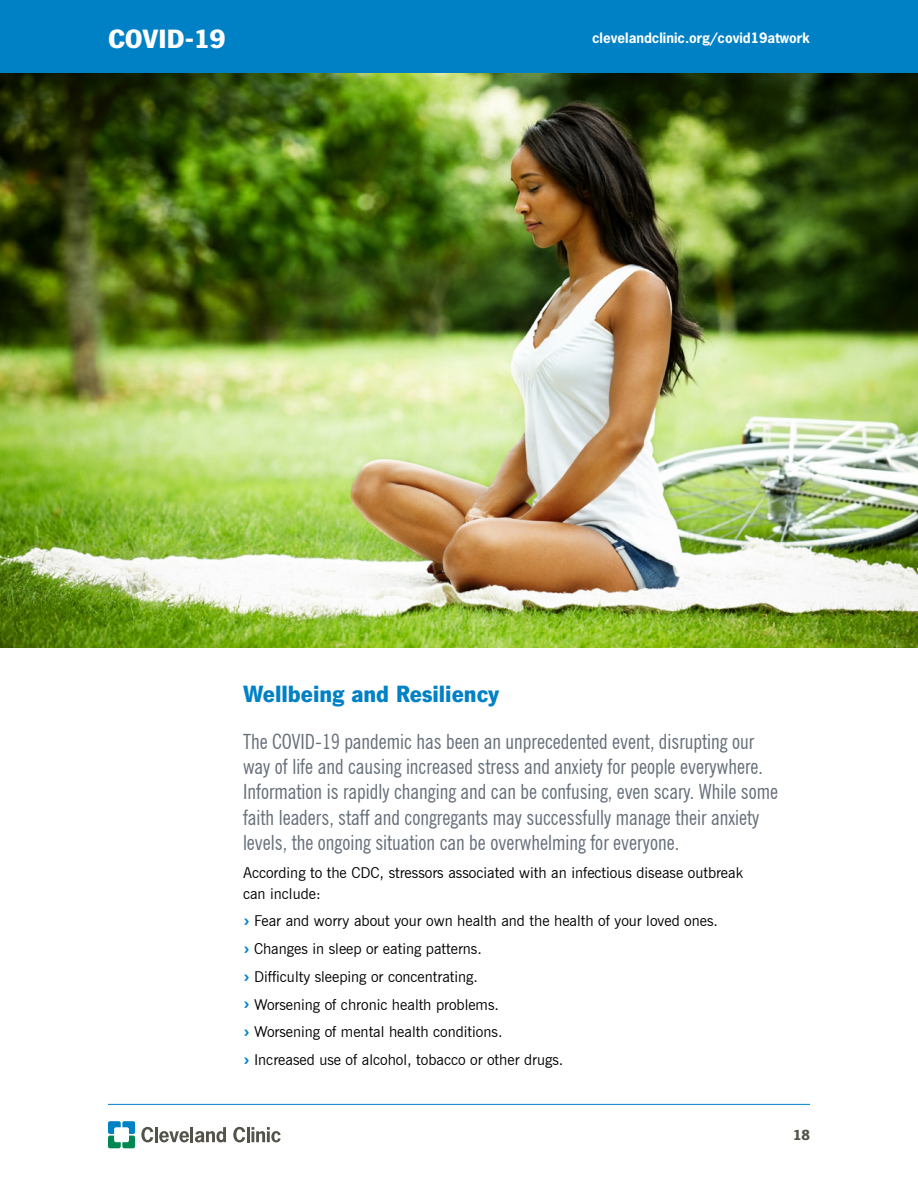
<style>
.page{position:relative;width:918px;height:1188px;background:#fff}
.page>*{position:absolute;margin:0;border:0;box-sizing:border-box;transform-origin:0 0}
.t1{font:900 27px "News Gothic LT Std";color:#fff}
.t2{font:900 24px "News Gothic LT Std";color:#0081c6}
.t3{font:condensed 21px/25.2px "News Gothic BT";color:#666f7a}
.t4{font:15px/27.8px "News Gothic BT";color:#000}
.t5{font:900 15px "News Gothic LT Std";color:#54534a}
.t6{font:700 13.5px "News Gothic Std";color:#fff}
.s1{font-weight:700;font-size:19.8px;color:#0081c6}
</style>
<div class="page">
<hr style="left:108px;top:1104px;width:702px;height:1px;background:#0081c6">
<div style="left:0;top:0;width:918px;height:73px;background:#0081c6"></div>
<svg style="left:141px;top:1127px;width:12px;height:15px"></svg>
<hr style="left:155px;top:1127px;width:3px;height:15px;background:#54534a">
<svg style="left:159px;top:1131px;width:30px;height:11px"></svg>
<hr style="left:190px;top:1127px;width:3px;height:15px;background:#54534a">
<svg style="left:195px;top:1127px;width:31px;height:15px"></svg>
<svg style="left:233px;top:1127px;width:12px;height:15px"></svg>
<hr style="left:247px;top:1127px;width:3px;height:15px;background:#54534a">
<svg style="left:251px;top:1127px;width:30px;height:15px"></svg>
<svg style="left:108px;top:1121px;width:27px;height:27px"></svg>
<img style="left:0;top:73px;width:918px;height:575px">
<h1 class="t1" style="left:108px;top:23px;width:119px">COVID-19</h1>
<p class="t6" style="left:592px;top:29px;width:219px">clevelandclinic.org/covid19atwork</p>
<h2 class="t2" style="left:243px;top:680px;width:258px">Wellbeing and Resiliency</h2>
<p class="t3" style="left:243px;top:729px;width:537px">The COVID-19 pandemic has been an unprecedented event, disrupting our way of life and causing increased stress and anxiety for people everywhere.<br>Information is rapidly changing and can be confusing, even scary. While some faith leaders, staff and congregants may successfully manage their anxiety levels, the ongoing situation can be overwhelming for everyone.</p>
<p class="t4" style="left:243px;top:862px;width:502px;line-height:21px">According to the CDC, stressors associated with an infectious disease outbreak can include:</p>
<p class="t4" style="left:243px;top:907px;width:477px"><span class="s1">›</span> Fear and worry about your own health and the health of your loved ones. <span class="s1">›</span> Changes in sleep or eating patterns.<br><span class="s1">›</span> Difficulty sleeping or concentrating.<br><span class="s1">›</span> Worsening of chronic health problems.<br><span class="s1">›</span> Worsening of mental health conditions.<br><span class="s1">›</span> Increased use of alcohol, tobacco or other drugs.</p>
<p class="t5" style="left:793px;top:1126px;width:18px">18</p>
</div>
